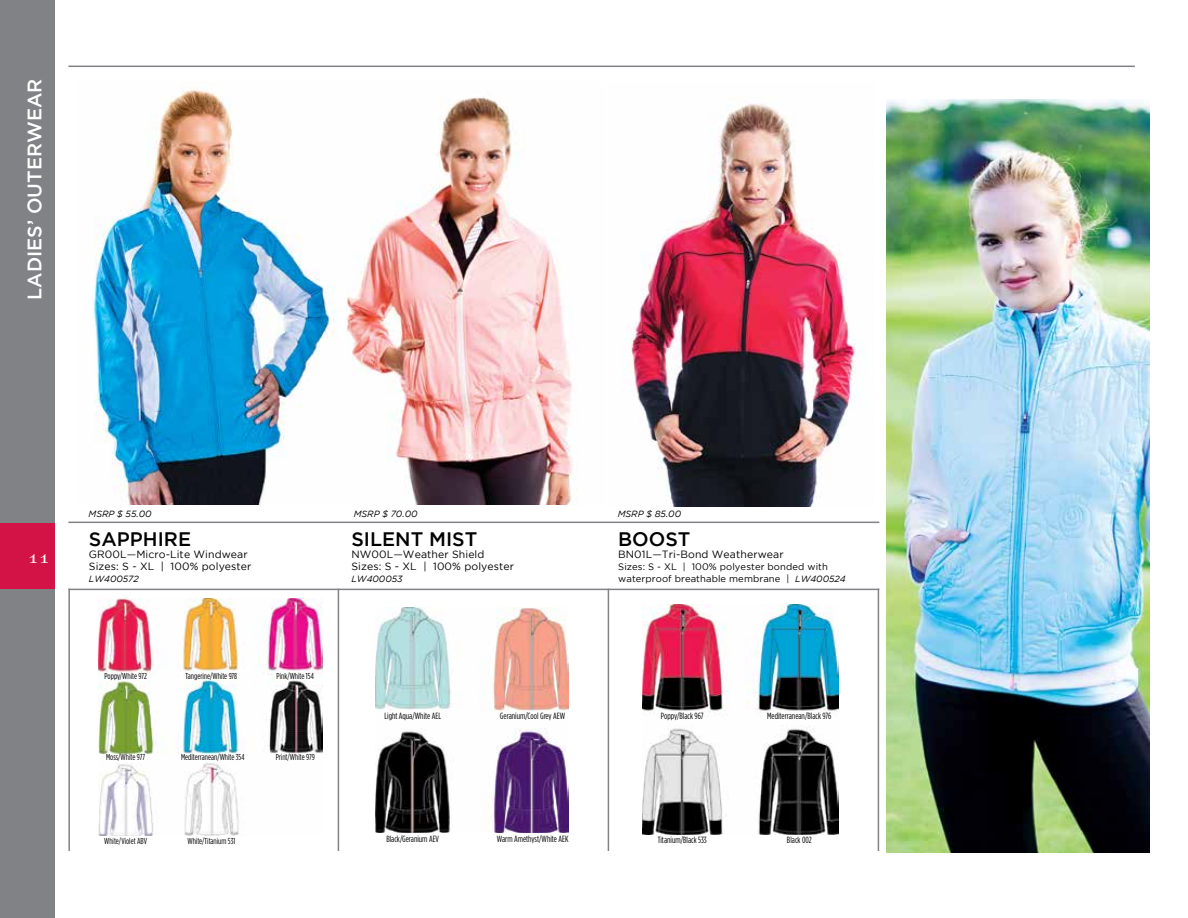
<style>
.page{position:relative;width:1188px;height:918px;background:#fff}
.page>*{position:absolute;margin:0;border:0;box-sizing:border-box;transform-origin:0 0}
.t1{font:500 19.5px "Gotham";color:#000}
.t2{font:500 19.5px "Gotham";color:#fff}
.t3{font:19.5px "Theano Didot";color:#fff}
.t4{font:10.5px/12px "Gotham";letter-spacing:.01em;color:#000}
.t5{font:9.45px/12px "Gotham";letter-spacing:.01em;color:#000}
.t6{font:9px "Gotham Condensed";color:#000}
.t7{font:italic 9px "Gotham";color:#000}
.t8{font:8.7px "Gotham Condensed";color:#000}
.s1{font-style:italic;font-size:9px}
</style>
<div class="page">
<hr style="left:68px;top:66px;width:1067px;height:1px;background:#808285">
<div style="left:0;top:0;width:55px;height:918px;background:#808285"></div>
<div style="left:0;top:523px;width:55px;height:66px;background:#d31245"></div>
<hr style="left:338px;top:589px;width:1px;height:262px;background:#808285">
<hr style="left:68px;top:589px;width:2px;height:262px;background:#808285">
<hr style="left:608px;top:589px;width:1px;height:262px;background:#808285">
<hr style="left:878px;top:589px;width:1px;height:262px;background:#808285">
<hr style="left:68px;top:589px;width:811px;height:1px;background:#808285">
<hr style="left:68px;top:522px;width:811px;height:1px;background:#808285">
<img style="left:346px;top:97px;width:227px;height:408px">
<img style="left:93px;top:88px;width:244px;height:417px">
<img style="left:631px;top:104px;width:229px;height:402px">
<img style="left:376px;top:607px;width:193px;height:225px">
<img style="left:643px;top:605px;width:196px;height:229px">
<img style="left:98px;top:599px;width:225px;height:236px">
<img style="left:887px;top:99px;width:262px;height:754px">
<h1 class="t2" style="left:24px;top:300px;width:223px;rotate:-90deg">LADIES’ OUTERWEAR</h1>
<h1 class="t3" style="left:28px;top:545px;width:23px">11</h1>
<p class="t7" style="left:89px;top:509px;width:65px">MSRP $ 55.00</p>
<p class="t7" style="left:354px;top:509px;width:65px">MSRP $ 70.00</p>
<p class="t7" style="left:618px;top:509px;width:65px">MSRP $ 85.00</p>
<h1 class="t1" style="left:89px;top:528px;width:104px">SAPPHIRE</h1>
<p class="t4" style="left:89px;top:549px;width:164px">GR00L—Micro-Lite Windwear<br>Sizes: S - XL | 100% polyester</p>
<p class="t7" style="left:89px;top:574px;width:51px">LW400572</p>
<p class="t8" style="left:104px;top:671px;width:44px">Poppy/White 972</p>
<p class="t8" style="left:186px;top:671px;width:53px">Tangerine/White 978</p>
<p class="t8" style="left:277px;top:671px;width:39px">Pink/White 154</p>
<p class="t8" style="left:106px;top:753px;width:40px">Moss/White 977</p>
<p class="t8" style="left:104px;top:836px;width:44px">White/Violet ABV</p>
<p class="t8" style="left:181px;top:753px;width:65px">Mediterranean/White 354</p>
<p class="t8" style="left:276px;top:753px;width:41px">Print/White 979</p>
<p class="t8" style="left:187px;top:836px;width:49px">White/Titanium 531</p>
<h1 class="t1" style="left:352px;top:528px;width:127px">SILENT MIST</h1>
<p class="t4" style="left:352px;top:549px;width:164px">NW00L—Weather Shield<br>Sizes: S - XL | 100% polyester</p>
<p class="t7" style="left:352px;top:574px;width:53px">LW400053</p>
<p class="t6" style="left:385px;top:711px;width:58px">Light Aqua/White AEL</p>
<p class="t6" style="left:386px;top:834px;width:54px">Black/Geranium AEV</p>
<p class="t6" style="left:500px;top:711px;width:67px">Geranium/Cool Grey AEW</p>
<p class="t6" style="left:497px;top:834px;width:73px">Warm Amethyst/White AEK</p>
<h1 class="t1" style="left:618px;top:528px;width:74px">BOOST</h1>
<p class="t4" style="left:618px;top:549px;width:167px">BN01L—Tri-Bond Weatherwear</p>
<p class="t5" style="left:618px;top:561px;width:229px">Sizes: S - XL | 100% polyester bonded with waterproof breathable membrane | <span class="s1">LW400524</span></p>
<p class="t6" style="left:661px;top:711px;width:44px">Poppy/Black 967</p>
<p class="t6" style="left:658px;top:835px;width:51px">Titanium/Black 533</p>
<p class="t6" style="left:767px;top:711px;width:66px">Mediterranean/Black 976</p>
<p class="t6" style="left:787px;top:835px;width:26px">Black 002</p>
</div>
